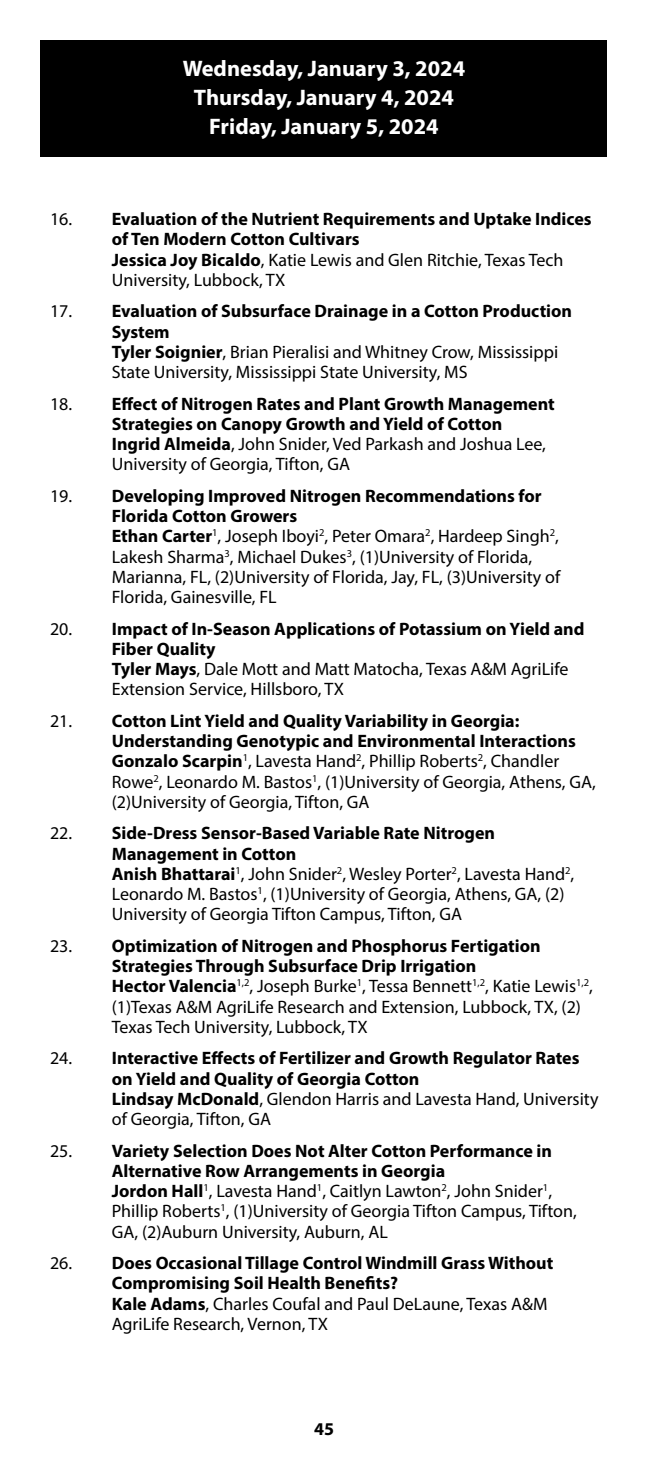
<style>
.page{position:relative;width:648px;height:1458px;background:#fff}
.page>*{position:absolute;margin:0;border:0;box-sizing:border-box;transform-origin:0 0}
.t1{font:700 22.5px/28.8px "Myriad Pro";color:#fff;text-align:center}
.t2{font:18px/20.2px "Myriad Pro";color:#000}
.t3{font:700 18px/20.2px "Myriad Pro";color:#000}
.s1{font-weight:400}
.s2{font-weight:700}
</style>
<div class="page">
<div style="left:40px;top:40px;width:568px;height:117px;background:#000"></div>
<p class="t1" style="left:183px;top:53px;width:284px">Wednesday, January 3, 2024<br>Thursday, January 4, 2024<br>Friday, January 5, 2024</p>
<p class="t3" style="left:112px;top:208px;width:481px;text-indent:-62px"><span class="s1">16.</span> Evaluation of the Nutrient Requirements and Uptake Indices of Ten Modern Cotton Cultivars<br>Jessica Joy Bicaldo<span class="s1">, Katie Lewis and Glen Ritchie, Texas Tech University, Lubbock, TX</span></p>
<p class="t2" style="left:112px;top:301px;width:462px;text-indent:-62px">17. <span class="s2">Evaluation of Subsurface Drainage in a Cotton Production System<br>Tyler Soignier</span>, Brian Pieralisi and Whitney Crow, Mississippi State University, Mississippi State University, MS</p>
<p class="t3" style="left:112px;top:393px;width:444px;text-indent:-62px"><span class="s1">18.</span> Effect of Nitrogen Rates and Plant Growth Management Strategies on Canopy Growth and Yield of Cotton Ingrid Almeida<span class="s1">, John Snider, Ved Parkash and Joshua Lee, University of Georgia, Tifton, GA</span></p>
<p class="t2" style="left:112px;top:485px;width:450px;text-indent:-62px">19. <span class="s2">Developing Improved Nitrogen Recommendations for Florida Cotton Growers<br>Ethan Carter</span><sup>1</sup>, Joseph Iboyi<sup>2</sup>, Peter Omara<sup>2</sup>, Hardeep Singh<sup>2</sup>, Lakesh Sharma<sup>3</sup>, Michael Dukes<sup>3</sup>, (1)University of Florida, Marianna, FL, (2)University of Florida, Jay, FL, (3)University of Florida, Gainesville, FL</p>
<p class="t2" style="left:112px;top:618px;width:474px;text-indent:-62px">20. <span class="s2">Impact of In-Season Applications of Potassium on Yield and Fiber Quality<br>Tyler Mays</span>, Dale Mott and Matt Matocha, Texas A&amp;M AgriLife Extension Service, Hillsboro, TX</p>
<p class="t2" style="left:112px;top:710px;width:486px;text-indent:-62px">21. <span class="s2">Cotton Lint Yield and Quality Variability in Georgia:<br>Understanding Genotypic and Environmental Interactions Gonzalo Scarpin</span><sup>1</sup>, Lavesta Hand<sup>2</sup>, Phillip Roberts<sup>2</sup>, Chandler Rowe<sup>2</sup>, Leonardo M. Bastos<sup>1</sup>, (1)University of Georgia, Athens, GA, (2)University of Georgia, Tifton, GA</p>
<p class="t2" style="left:112px;top:823px;width:464px;text-indent:-62px">22. <span class="s2">Side-Dress Sensor-Based Variable Rate Nitrogen Management in Cotton<br>Anish Bhattarai</span><sup>1</sup>, John Snider<sup>2</sup>, Wesley Porter<sup>2</sup>, Lavesta Hand<sup>2</sup>, Leonardo M. Bastos<sup>1</sup>, (1)University of Georgia, Athens, GA, (2)<br>University of Georgia Tifton Campus, Tifton, GA</p>
<p class="t2" style="left:112px;top:935px;width:483px;text-indent:-62px">23. <span class="s2">Optimization of Nitrogen and Phosphorus Fertigation Strategies Through Subsurface Drip Irrigation<br>Hector Valencia</span><sup>1,2</sup>, Joseph Burke<sup>1</sup>, Tessa Bennett<sup>1,2</sup>, Katie Lewis<sup>1,2</sup>, (1)Texas A&amp;M AgriLife Research and Extension, Lubbock, TX, (2)<br>Texas Tech University, Lubbock, TX</p>
<p class="t3" style="left:112px;top:1047px;width:488px;text-indent:-62px"><span class="s1">24.</span> Interactive Effects of Fertilizer and Growth Regulator Rates on Yield and Quality of Georgia Cotton<br>Lindsay McDonald<span class="s1">, Glendon Harris and Lavesta Hand, University of Georgia, Tifton, GA</span></p>
<p class="t2" style="left:112px;top:1140px;width:467px;text-indent:-62px">25. <span class="s2">Variety Selection Does Not Alter Cotton Performance in Alternative Row Arrangements in Georgia<br>Jordon Hall</span><sup>1</sup>, Lavesta Hand<sup>1</sup>, Caitlyn Lawton<sup>2</sup>, John Snider<sup>1</sup>, Phillip Roberts<sup>1</sup>, (1)University of Georgia Tifton Campus, Tifton, GA, (2)Auburn University, Auburn, AL</p>
<p class="t3" style="left:112px;top:1252px;width:443px;text-indent:-62px"><span class="s1">26.</span> Does Occasional Tillage Control Windmill Grass Without Compromising Soil Health Benefits?<br>Kale Adams<span class="s1">, Charles Coufal and Paul DeLaune, Texas A&amp;M AgriLife Research, Vernon, TX</span></p>
<p class="t3" style="left:314px;top:1418px;width:21px">45</p>
</div>
